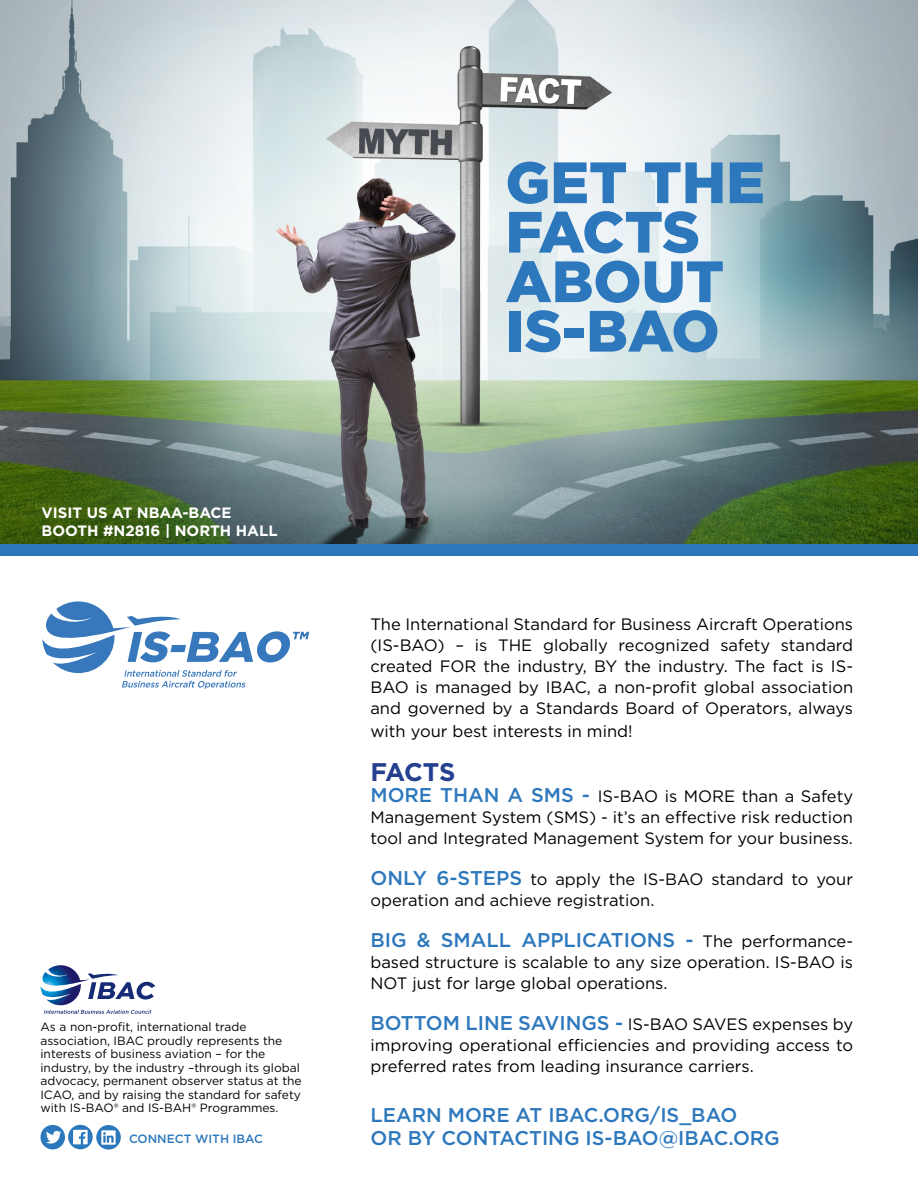
<style>
.page{position:relative;width:918px;height:1188px;background:#fff}
.page>*{position:absolute;margin:0;border:0;box-sizing:border-box;transform-origin:0 0}
.t1{font:900 58.2px/49.5px "Gotham";color:#2d78bc}
.t2{font:700 25.5px "Gotham";letter-spacing:-.03em;color:#25408f}
.t3{font:500 19.95px/22.5px "Gotham";color:#2d78bc}
.t4{font:16.5px/21px "Gotham";color:#000;text-align:justify}
.t5{font:700 15px/18px "Gotham";color:#fff}
.t6{font:12px/13.5px "Gotham";color:#000}
.t7{font:500 12px "Gotham";color:#2d78bc}
.s1{font-weight:500;font-size:19.95px;color:#2d78bc}
.s2{font-weight:400;font-size:16.5px;color:#000}
</style>
<div class="page">
<img style="left:0;top:0;width:918px;height:544px">
<div style="left:0;top:544px;width:918px;height:12px;background:#2d78bc"></div>
<svg style="left:40px;top:965px;width:115px;height:49px"></svg>
<svg style="left:42px;top:601px;width:267px;height:88px"></svg>
<svg style="left:40px;top:1125px;width:81px;height:25px"></svg>
<p class="t5" style="left:42px;top:504px;width:238px">VISIT US AT NBAA-BACE<br>BOOTH #N2816 | NORTH HALL</p>
<p class="t6" style="left:40px;top:1020px;width:263px">As a non-profit, international trade association, IBAC proudly represents the interests of business aviation – for the industry, by the industry –through its global advocacy, permanent observer status at the ICAO, and by raising the standard for safety with IS-BAO® and IS-BAH® Programmes.</p>
<p class="t7" style="left:129px;top:1131px;width:136px">CONNECT WITH IBAC</p>
<h1 class="t1" style="left:506px;top:157px;width:261px">GET THE<br>FACTS<br>ABOUT<br>IS-BAO</h1>
<p class="t4" style="left:370px;top:613px;width:484px">The International Standard for Business Aircraft Operations (IS-BAO) – is THE globally recognized safety standard created FOR the industry, BY the industry. The fact is IS-BAO is managed by IBAC, a non-profit global association and governed by a Standards Board of Operators, always</p>
<p class="t4" style="left:370px;top:720px;width:264px">with your best interests in mind!</p>
<h2 class="t2" style="left:370px;top:755px;width:86px">FACTS</h2>
<p class="t4" style="left:370px;top:785px;width:484px"><span class="s1">MORE THAN A SMS -</span> IS-BAO is MORE than a Safety Management System (SMS) - it’s an effective risk reduction tool and Integrated Management System for your business.</p>
<p class="t4" style="left:370px;top:868px;width:484px"><span class="s1">ONLY 6-STEPS</span> to apply the IS-BAO standard to your operation and achieve registration.</p>
<p class="t3" style="left:370px;top:928px;width:484px">BIG &amp; SMALL APPLICATIONS - <span class="s2">The performance-</span></p>
<p class="t4" style="left:370px;top:951px;width:484px">based structure is scalable to any size operation. IS-BAO is<br>NOT just for large global operations.</p>
<p class="t4" style="left:370px;top:1014px;width:484px"><span class="s1">BOTTOM LINE SAVINGS -</span> IS-BAO SAVES expenses by improving operational efficiencies and providing access to preferred rates from leading insurance carriers.</p>
<p class="t3" style="left:370px;top:1104px;width:411px">LEARN MORE AT IBAC.ORG/IS_BAO<br>OR BY CONTACTING IS-BAO@IBAC.ORG</p>
</div>
